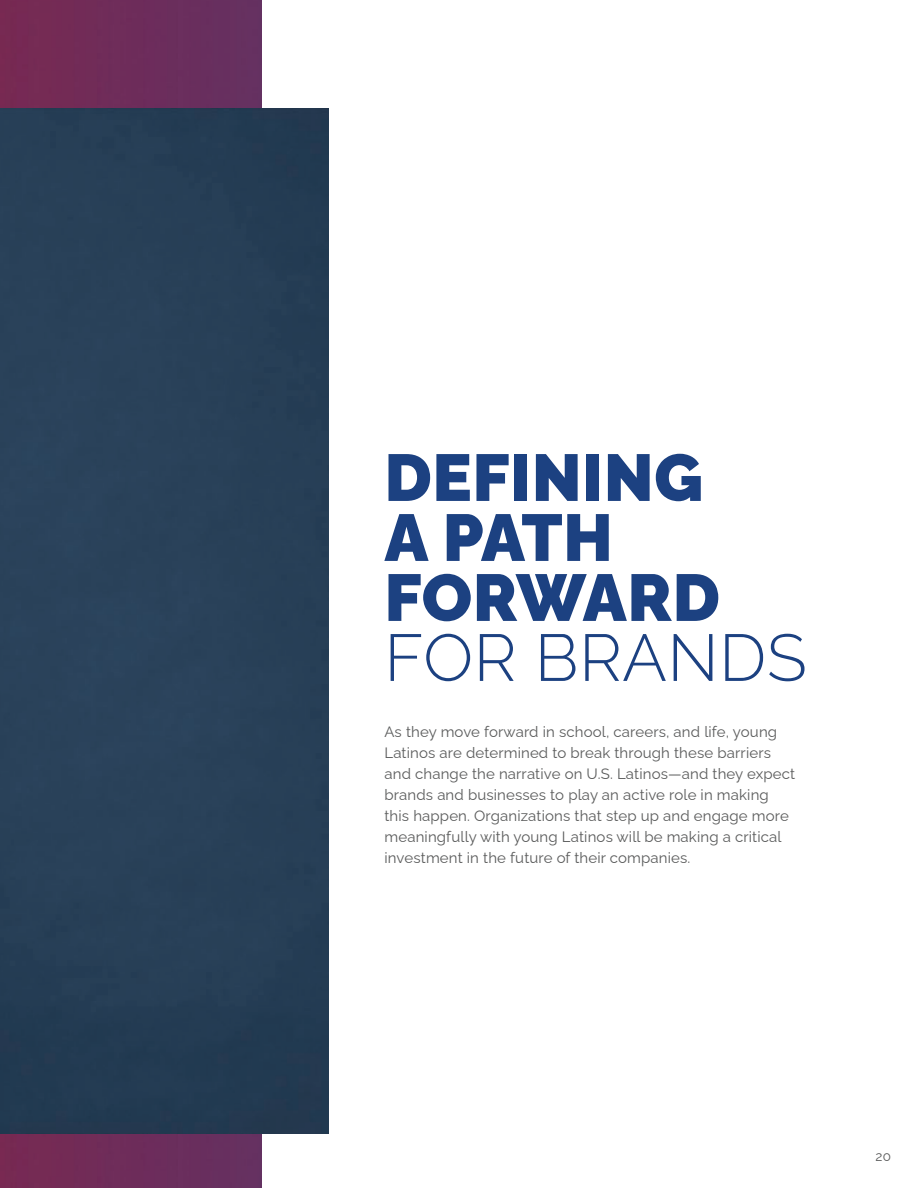
<style>
.page{position:relative;width:918px;height:1188px;background:#fff}
.page>*{position:absolute;margin:0;border:0;box-sizing:border-box;transform-origin:0 0}
.t1{font:900 66px/60px "Raleway";letter-spacing:.01em;color:#1c4181}
.t2{font:300 66px "Raleway";letter-spacing:.01em;color:#1c4181}
.t3{font:15px/21px "Raleway";letter-spacing:.01em;color:#5a5b5b}
.t4{font:13.5px "Raleway";color:#5a5b5b}
</style>
<div class="page">
<div style="left:0;top:0;width:262px;height:1188px;background:#6e2c5a"></div>
<div style="left:0;top:108px;width:328px;height:1026px;background:#284057"></div>
<h1 class="t1" style="left:384px;top:442px;width:337px">DEFINING<br>A PATH<br>FORWARD</h1>
<h1 class="t2" style="left:384px;top:605px;width:424px">FOR BRANDS</h1>
<p class="t3" style="left:384px;top:719px;width:412px">As they move forward in school, careers, and life, young Latinos are determined to break through these barriers and change the narrative on U.S. Latinos—and they expect brands and businesses to play an active role in making this happen. Organizations that step up and engage more meaningfully with young Latinos will be making a critical investment in the future of their companies.</p>
<p class="t4" style="left:876px;top:1146px;width:17px">20</p>
</div>
